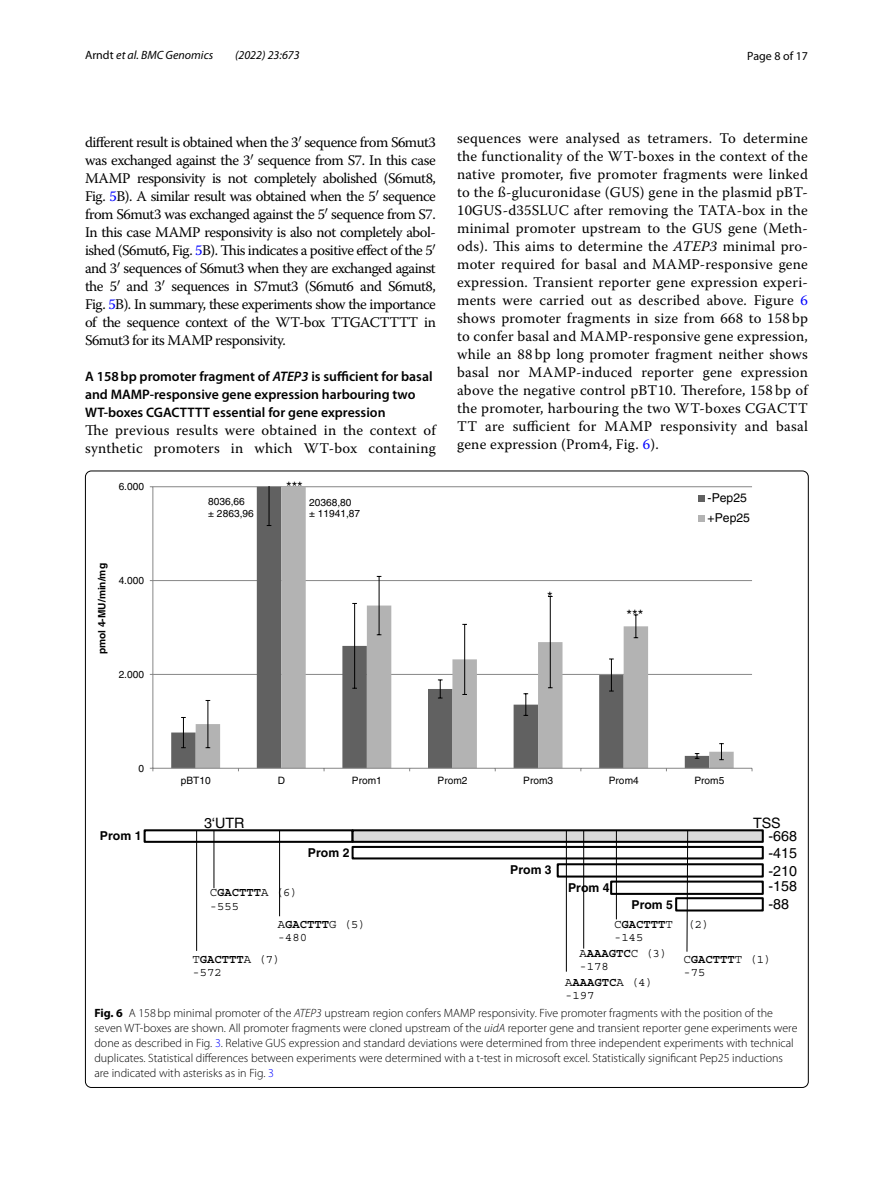
<style>
.page{position:relative;width:893px;height:1187px;background:#fff}
.page>*{position:absolute;margin:0;border:0;box-sizing:border-box;transform-origin:0 0}
.t1{font:14.7px/18px "Warnock Pro";letter-spacing:-.035em;color:#000}
.t2{font:14.7px/18px "Warnock Pro";letter-spacing:.015em;color:#000}
.t3{font:14.4px "Helvetica 5";color:#000}
.t4{font:14.25px/17.4px "Helvetica 5";color:#000}
.t5{font:600 13.8px/18px "Myriad Pro";color:#000}
.t6{font:12.3px "Courier Bold 5";color:#000}
.t7{font:12.3px "Courier 5";color:#000}
.t8{font:12.3px "Helvetica Bold 4";color:#000}
.t9{font:12.3px/20.4px "Helvetica 5";color:#000}
.t10{font:300 12px/15px "Myriad Pro";color:#000}
.t11{font:italic 12px "Myriad Pro";color:#000}
.t12{font:12px "Myriad Pro";color:#000}
.t13{font:10.2px/11.6px "Helvetica 5";color:#000}
.t14{font:10.2px "Helvetica Bold 4";letter-spacing:.005em;color:#000}
.s1{font-style:normal}
.s2{color:#00f}
.s3{font-style:italic}
.s4{font-family:"Courier 5"}
.s5{font-weight:700}
</style>
<div class="page">
<hr style="left:153px;top:674px;width:599px;height:1px;background:#868686">
<hr style="left:153px;top:580px;width:599px;height:1px;background:#868686">
<hr style="left:153px;top:486px;width:599px;height:1px;background:#868686">
<svg style="left:171px;top:486px;width:25px;height:281px"></svg>
<svg style="left:196px;top:486px;width:538px;height:281px"></svg>
<hr style="left:183px;top:717px;width:1px;height:30px;background:#000">
<hr style="left:269px;top:486px;width:1px;height:39px;background:#000">
<hr style="left:354px;top:603px;width:1px;height:85px;background:#000">
<svg style="left:438px;top:679px;width:5px;height:19px"></svg>
<svg style="left:523px;top:693px;width:5px;height:23px"></svg>
<hr style="left:611px;top:659px;width:1px;height:32px;background:#000">
<svg style="left:695px;top:753px;width:4px;height:6px"></svg>
<hr style="left:208px;top:700px;width:1px;height:47px;background:#000">
<hr style="left:379px;top:576px;width:1px;height:58px;background:#000">
<hr style="left:464px;top:624px;width:1px;height:70px;background:#000">
<hr style="left:550px;top:596px;width:1px;height:91px;background:#000">
<svg style="left:634px;top:614px;width:4px;height:24px"></svg>
<svg style="left:719px;top:743px;width:5px;height:17px"></svg>
<hr style="left:152px;top:486px;width:1px;height:282px;background:#868686">
<hr style="left:153px;top:767px;width:599px;height:1px;background:#868686">
<svg style="left:699px;top:495px;width:6px;height:6px"></svg>
<svg style="left:699px;top:515px;width:6px;height:6px"></svg>
<div style="left:352px;top:845px;width:412px;height:14px;border:2px solid #000"></div>
<div style="left:144px;top:829px;width:210px;height:13px;background:#fff;border:2px solid #000"></div>
<div style="left:352px;top:829px;width:412px;height:13px;background:#d9d9d9;border:2px solid #000"></div>
<svg style="left:196px;top:829px;width:492px;height:143px"></svg>
<svg style="left:556px;top:862px;width:208px;height:50px"></svg>
<p class="t11" style="left:85px;top:48px;width:130px"><span class="s1">Arndt</span> et al. BMC Genomics</p>
<p class="t11" style="left:235px;top:48px;width:66px">(2022) 23:673</p>
<p class="t12" style="left:747px;top:48px;width:62px">Page 8 of 17</p>
<p class="t1" style="left:85px;top:133px;width:352px">different result is obtained when the 3 sequence from S6mut3 was exchanged against the 3 sequence from S7. In this case MAMP responsivity is not completely abolished (S6mut8, Fig. <span class="s2">5</span>B). A similar result was obtained when the 5 sequence from S6mut3 was exchanged against the 5 sequence from S7.<br>In this case MAMP responsivity is also not completely abol&shy;ished (S6mut6, Fig. <span class="s2">5</span>B). This indicates a positive effect of the 5 and 3 sequences of S6mut3 when they are exchanged against the 5 and 3 sequences in S7mut3 (S6mut6 and S6mut8, Fig. <span class="s2">5</span>B). In summary, these experiments show the importance of the sequence context of the WT-box TTGACTTTT in S6mut3 for its MAMP responsivity.</p>
<p class="t5" style="left:85px;top:367px;width:349px">A 158bp promoter fragment of <span class="s3">ATEP3</span> is sufficient for basal and MAMP‑responsive gene expression harbouring two<br>WT‑boxes CGACTTTT essential for gene expression</p>
<p class="t2" style="left:85px;top:421px;width:352px">The previous results were obtained in the context of synthetic promoters in which WT-box containing</p>
<p class="t13" style="left:119px;top:480px;width:27px">6.000</p>
<p class="t14" style="left:96px;top:654px;width:93px;rotate:-90deg">pmol 4-MU/min/mg</p>
<p class="t13" style="left:119px;top:574px;width:27px">4.000</p>
<p class="t13" style="left:119px;top:668px;width:27px">2.000</p>
<p class="t13" style="left:208px;top:496px;width:47px">8036,66<br>± 2863,96</p>
<p class="t4" style="left:286px;top:478px;width:18px">***</p>
<p class="t13" style="left:309px;top:496px;width:53px">20368,80<br>± 11941,87</p>
<p class="t1" style="left:457px;top:128px;width:352px;text-align:justify">sequences were analysed as tetramers. To determine the functionality of the WT-boxes in the context of the native promoter, five promoter fragments were linked to the ß-glucuronidase (GUS) gene in the plasmid pBT-10GUS-d35SLUC after removing the TATA-box in the minimal promoter upstream to the GUS gene (Meth&shy;ods). This aims to determine the <span class="s3">ATEP3</span> minimal pro&shy;moter required for basal and MAMP-responsive gene expression. Transient reporter gene expression experi&shy;ments were carried out as described above. Figure <span class="s2">6 </span>shows promoter fragments in size from 668 to 158 bp to confer basal and MAMP-responsive gene expression, while an 88 bp long promoter fragment neither shows basal nor MAMP-induced reporter gene expression above the negative control pBT10. Therefore, 158 bp of the promoter, harbouring the two WT-boxes CGACTT TT are sufficient for MAMP responsivity and basal gene expression (Prom4, Fig. <span class="s2">6</span>).</p>
<p class="t4" style="left:547px;top:587px;width:7px">*</p>
<p class="t4" style="left:627px;top:606px;width:18px">***</p>
<p class="t9" style="left:708px;top:487px;width:44px">-Pep25 +Pep25</p>
<p class="t13" style="left:138px;top:762px;width:7px">0</p>
<p class="t8" style="left:100px;top:828px;width:43px">Prom 1</p>
<p class="t13" style="left:181px;top:774px;width:31px">pBT10</p>
<p class="t13" style="left:278px;top:774px;width:9px">D</p>
<p class="t13" style="left:352px;top:774px;width:31px">Prom1</p>
<p class="t13" style="left:438px;top:774px;width:31px">Prom2</p>
<p class="t13" style="left:523px;top:774px;width:31px">Prom3</p>
<p class="t13" style="left:609px;top:774px;width:31px">Prom4</p>
<p class="t13" style="left:694px;top:774px;width:31px">Prom5</p>
<p class="t4" style="left:204px;top:813px;width:42px">3‘UTR</p>
<p class="t4" style="left:753px;top:813px;width:29px">TSS</p>
<p class="t3" style="left:768px;top:828px;width:30px">-668</p>
<p class="t8" style="left:308px;top:845px;width:43px">Prom 2</p>
<p class="t6" style="left:210px;top:886px;width:90px"><span class="s4">C</span>GACTTT<span class="s4">A (6)</span></p>
<p class="t7" style="left:210px;top:899px;width:31px">-555</p>
<p class="t6" style="left:278px;top:917px;width:90px"><span class="s4">A</span>GACTTT<span class="s4">G (5)</span></p>
<p class="t7" style="left:278px;top:931px;width:31px">-480</p>
<p class="t6" style="left:192px;top:952px;width:90px"><span class="s4">T</span>GACTTT<span class="s4">A (7)</span></p>
<p class="t7" style="left:192px;top:966px;width:31px">-572</p>
<p class="t8" style="left:510px;top:862px;width:43px">Prom 3</p>
<p class="t8" style="left:568px;top:879px;width:43px">Prom 4</p>
<p class="t8" style="left:631px;top:897px;width:43px">Prom 5</p>
<p class="t4" style="left:768px;top:844px;width:30px">-415 -210</p>
<p class="t4" style="left:768px;top:877px;width:30px">-158 -88</p>
<p class="t6" style="left:614px;top:917px;width:97px"><span class="s4">C</span>GACTTT<span class="s4">T (2)</span></p>
<p class="t7" style="left:614px;top:931px;width:31px">-145</p>
<p class="t6" style="left:580px;top:946px;width:90px"><span class="s4">A</span>AAAGTC<span class="s4">C (3)</span></p>
<p class="t7" style="left:580px;top:960px;width:31px">-178</p>
<p class="t6" style="left:565px;top:975px;width:90px"><span class="s4">A</span>AAAGTC<span class="s4">A (4)</span></p>
<p class="t7" style="left:565px;top:989px;width:31px">-197</p>
<p class="t6" style="left:683px;top:952px;width:90px"><span class="s4">C</span>GACTTT<span class="s4">T (1)</span></p>
<p class="t7" style="left:683px;top:966px;width:24px">-75</p>
<p class="t10" style="left:94px;top:1005px;width:705px"><span class="s5">Fig. 6</span> A 158bp minimal promoter of the <span class="s3">ATEP3</span> upstream region confers MAMP responsivity. Five promoter fragments with the position of the seven WT-boxes are shown. All promoter fragments were cloned upstream of the <span class="s3">uidA</span> reporter gene and transient reporter gene experiments were done as described in Fig. <span class="s2">3</span>. Relative GUS expression and standard deviations were determined from three independent experiments with technical duplicates. Statistical differences between experiments were determined with a t-test in microsoft excel. Statistically significant Pep25 inductions are indicated with asterisks as in Fig. <span class="s2">3</span></p>
</div>
